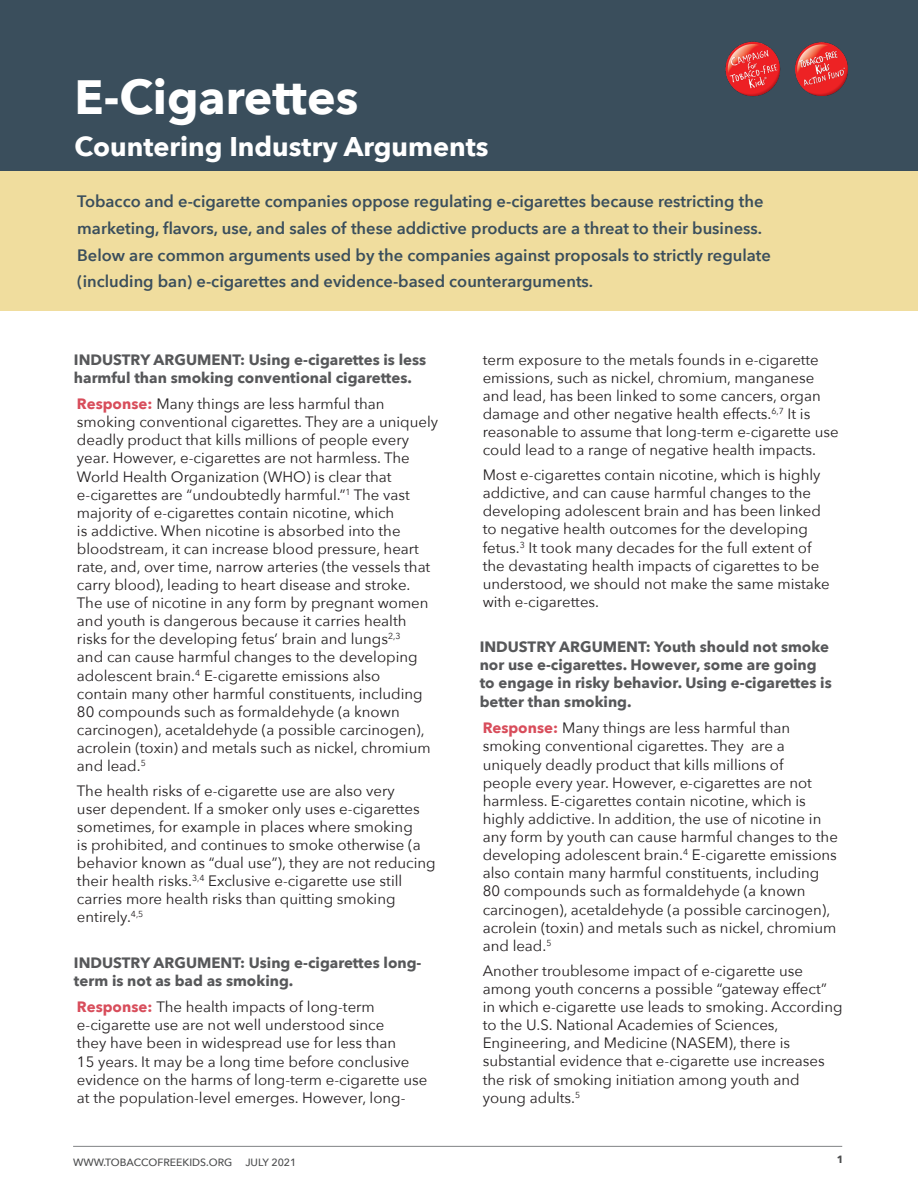
<style>
.page{position:relative;width:918px;height:1188px;background:#fff}
.page>*{position:absolute;margin:0;border:0;box-sizing:border-box;transform-origin:0 0}
.t1{font:700 48px "Avenir Next";color:#fff}
.t2{font:700 27px "Avenir Next";color:#fff}
.p_base{font:600 16.5px/26.8px "Avenir Next";color:#3a4e5c}
.p_base-2{font:15px/18.1px "Avenir Next";color:#231f20}
.argument{font:700 15px/18.1px "Avenir Next";color:#57585a}
.t3{font:500 10.5px "Avenir Next";color:#4b4c4d}
.t4{font:700 10.5px "Avenir Next";color:#4b4c4d}
.s1{font-weight:700;color:#d84d5b}
</style>
<div class="page">
<hr style="left:73px;top:1146px;width:769px;height:1px;background:#808285">
<div style="left:0;top:171px;width:918px;height:139px;background:#f0dd9e"></div>
<div style="left:1px;top:0;width:917px;height:171px;background:#3a4e5c"></div>
<img style="left:725px;top:41px;width:56px;height:56px">
<img style="left:795px;top:42px;width:53px;height:53px">
<p class="t1" style="left:75px;top:55px;width:285px">E-Cigarettes</p>
<p class="t2" style="left:75px;top:124px;width:416px">Countering Industry Arguments</p>
<p class="p_base" style="left:77px;top:187px;width:695px">Tobacco and e-cigarette companies oppose regulating e-cigarettes because restricting the marketing, flavors, use, and sales of these addictive products are a threat to their business.<br>Below are common arguments used by the companies against proposals to strictly regulate (including ban) e-cigarettes and evidence-based counterarguments.</p>
<p class="argument" style="left:74px;top:350px;width:354px">INDUSTRY ARGUMENT: Using e-cigarettes is less harmful than smoking conventional cigarettes.</p>
<p class="p_base-2" style="left:77px;top:394px;width:363px"><span class="s1">Response:</span> Many things are less harmful than smoking conventional cigarettes. They are a uniquely deadly product that kills millions of people every year. However, e-cigarettes are not harmless. The World Health Organization (WHO) is clear that e-cigarettes are “undoubtedly harmful.”<sup>1</sup> The vast majority of e-cigarettes contain nicotine, which<br>is addictive. When nicotine is absorbed into the bloodstream, it can increase blood pressure, heart rate, and, over time, narrow arteries (the vessels that carry blood), leading to heart disease and stroke.<br>The use of nicotine in any form by pregnant women and youth is dangerous because it carries health risks for the developing fetus’ brain and lungs<sup>2,3<br></sup>and can cause harmful changes to the developing adolescent brain.<sup>4</sup> E-cigarette emissions also<br>contain many other harmful constituents, including 80 compounds such as formaldehyde (a known carcinogen), acetaldehyde (a possible carcinogen), acrolein (toxin) and metals such as nickel, chromium and lead.<sup>5</sup></p>
<p class="p_base-2" style="left:77px;top:781px;width:360px">The health risks of e-cigarette use are also very<br>user dependent. If a smoker only uses e-cigarettes sometimes, for example in places where smoking<br>is prohibited, and continues to smoke otherwise (a behavior known as “dual use”), they are not reducing their health risks.<sup>3,4</sup> Exclusive e-cigarette use still carries more health risks than quitting smoking entirely.<sup>4,5</sup></p>
<p class="argument" style="left:74px;top:953px;width:349px">INDUSTRY ARGUMENT: Using e-cigarettes long&shy;term is not as bad as smoking.</p>
<p class="p_base-2" style="left:77px;top:997px;width:352px"><span class="s1">Response:</span> The health impacts of long-term e-cigarette use are not well understood since<br>they have been in widespread use for less than<br>15 years. It may be a long time before conclusive evidence on the harms of long-term e-cigarette use at the population-level emerges. However, long-</p>
<p class="p_base-2" style="left:483px;top:350px;width:358px">term exposure to the metals founds in e-cigarette emissions, such as nickel, chromium, manganese and lead, has been linked to some cancers, organ damage and other negative health effects.<sup>6,7</sup> It is reasonable to assume that long-term e-cigarette use could lead to a range of negative health impacts.</p>
<p class="p_base-2" style="left:483px;top:465px;width:349px">Most e-cigarettes contain nicotine, which is highly addictive, and can cause harmful changes to the developing adolescent brain and has been linked to negative health outcomes for the developing fetus.<sup>3</sup> It took many decades for the full extent of the devastating health impacts of cigarettes to be understood, we should not make the same mistake with e-cigarettes.</p>
<p class="argument" style="left:480px;top:638px;width:354px">INDUSTRY ARGUMENT: Youth should not smoke nor use e-cigarettes. However, some are going to engage in risky behavior. Using e-cigarettes is better than smoking.</p>
<p class="p_base-2" style="left:483px;top:718px;width:357px"><span class="s1">Response:</span> Many things are less harmful than smoking conventional cigarettes. They are a uniquely deadly product that kills millions of<br>people every year. However, e-cigarettes are not harmless. E-cigarettes contain nicotine, which is highly addictive. In addition, the use of nicotine in any form by youth can cause harmful changes to the developing adolescent brain.<sup>4</sup> E-cigarette emissions also contain many harmful constituents, including 80 compounds such as formaldehyde (a known carcinogen), acetaldehyde (a possible carcinogen), acrolein (toxin) and metals such as nickel, chromium and lead.<sup>5</sup></p>
<p class="p_base-2" style="left:483px;top:961px;width:361px">Another troublesome impact of e-cigarette use among youth concerns a possible “gateway effect” in which e-cigarette use leads to smoking. According to the U.S. National Academies of Sciences, Engineering, and Medicine (NASEM), there is substantial evidence that e-cigarette use increases the risk of smoking initiation among youth and young adults.<sup>5</sup></p>
<p class="t3" style="left:73px;top:1154px;width:225px">WWW.TOBACCOFREEKIDS.ORG JULY 2021</p>
<p class="t4" style="left:837px;top:1151px;width:8px">1</p>
</div>
